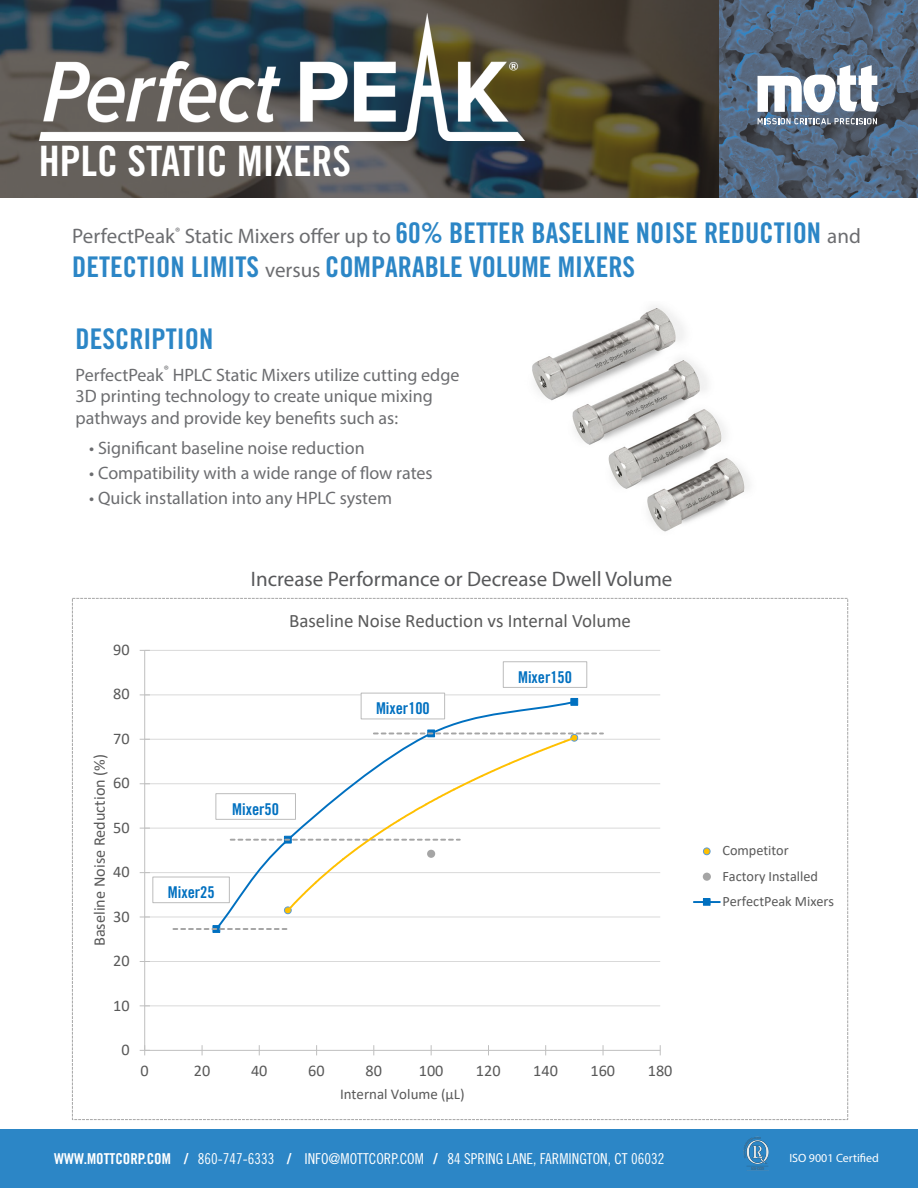
<style>
.page{position:relative;width:918px;height:1188px;background:#fff}
.page>*{position:absolute;margin:0;border:0;box-sizing:border-box;transform-origin:0 0}
.t1{font:42px "Trade Gothic LT Std Bd Cn 20";color:#fff}
.t2{font:28.5px "Trade Gothic LT Std Bd Cn 20";color:#2c86c6}
.t3{font:21px "Myriad Pro";color:#6c6d70}
.t4{font:21px "Myriad Pro";color:#57585a}
.t5{font:19.05px "Calibri";color:#595959}
.t6{font:18px/21.6px "Myriad Pro";color:#6c6d70}
.t7{font:16.2px "Calibri";letter-spacing:.005em;color:#595959}
.t8{font:16.2px "Trade Gothic LT Std Bd Cn 20";letter-spacing:-.005em;color:#0070c0}
.t9{font:15px "Trade Gothic LT Std Cn 18";color:#fff}
.t10{font:15px "Calibri";color:#595959}
.t11{font:14.25px/25.3px "Calibri";color:#595959}
.t12{font:12px "Myriad Pro";color:#fff}
.s1{font-family:"Trade Gothic LT Std Bd Cn 20";font-size:28.5px;color:#2c86c6}
.s2{font-family:"Myriad Pro";font-size:21px;color:#6c6d70}
.s3{font-family:"Trade Gothic LT Std Bd Cn 20"}
</style>
<div class="page">
<img style="left:718px;top:0;width:200px;height:197px">
<svg style="left:758px;top:65px;width:121px;height:47px"></svg>
<svg style="left:758px;top:118px;width:119px;height:6px"></svg>
<div style="left:0;top:1130px;width:918px;height:58px;background:#2c86c6"></div>
<svg style="left:0;top:0;width:718px;height:197px;background:#4d4b43"></svg>
<img style="left:39px;top:14px;width:487px;height:126px">
<img style="left:743px;top:1136px;width:26px;height:35px">
<hr style="left:145px;top:1005px;width:515px;height:1px;background:#d9d9d9">
<hr style="left:145px;top:961px;width:515px;height:1px;background:#d9d9d9">
<hr style="left:145px;top:916px;width:515px;height:1px;background:#d9d9d9">
<hr style="left:145px;top:872px;width:515px;height:1px;background:#d9d9d9">
<hr style="left:145px;top:828px;width:515px;height:1px;background:#d9d9d9">
<hr style="left:145px;top:783px;width:515px;height:1px;background:#d9d9d9">
<hr style="left:145px;top:739px;width:515px;height:1px;background:#d9d9d9">
<hr style="left:145px;top:694px;width:515px;height:1px;background:#d9d9d9">
<hr style="left:145px;top:650px;width:515px;height:1px;background:#d9d9d9">
<hr style="left:144px;top:650px;width:1px;height:400px;background:#bfbfbf">
<hr style="left:145px;top:1050px;width:515px;height:1px;background:#bfbfbf">
<svg style="left:140px;top:1045px;width:10px;height:10px"></svg>
<svg style="left:214px;top:700px;width:363px;height:232px"></svg>
<div style="left:213px;top:925px;width:7px;height:8px;background:#0070c0;border:1px solid #0070c0"></div>
<div style="left:427px;top:730px;width:8px;height:7px;border:1px solid #0070c0"></div>
<div style="left:571px;top:698px;width:7px;height:8px;background:#0070c0;border:1px solid #0070c0"></div>
<svg style="left:173px;top:928px;width:115px;height:2px"></svg>
<svg style="left:231px;top:733px;width:372px;height:180px"></svg>
<div style="left:703px;top:848px;width:7px;height:7px;background:#ffc000;border-radius:50%"></div>
<div style="left:703px;top:847px;width:8px;height:8px;border:1px solid #5b9bd5;border-radius:50%"></div>
<div style="left:703px;top:873px;width:8px;height:8px;background:#a5a5a5;border-radius:50%"></div>
<hr style="left:694px;top:901px;width:26px;height:2px;background:#0070c0">
<div style="left:703px;top:899px;width:7px;height:6px;background:#0070c0"></div>
<div style="left:703px;top:898px;width:7px;height:8px;border:1px solid #0070c0"></div>
<div style="left:361px;top:693px;width:84px;height:26px;background:#fff;border:1px solid #bcbcbc"></div>
<div style="left:215px;top:793px;width:81px;height:27px;background:#fff;border:1px solid #bcbcbc"></div>
<div style="left:152px;top:877px;width:78px;height:26px;background:#fff;border:1px solid #bcbcbc"></div>
<div style="left:503px;top:661px;width:84px;height:27px;background:#fff;border:1px solid #bcbcbc"></div>
<img style="left:532px;top:306px;width:218px;height:226px">
<p class="t1" style="left:39px;top:135px;width:314px">HPLC STATIC MIXERS</p>
<p class="t3" style="left:72px;top:223px;width:790px">PerfectPeak<sup>®</sup> Static Mixers offer up to <span class="s1">60% BETTER BASELINE NOISE REDUCTION</span> and</p>
<p class="t2" style="left:72px;top:250px;width:565px">DETECTION LIMITS <span class="s2">versus</span> COMPARABLE VOLUME MIXERS</p>
<p class="t2" style="left:76px;top:322px;width:139px">DESCRIPTION</p>
<p class="t6" style="left:76px;top:363px;width:385px">PerfectPeak<sup>®</sup> HPLC Static Mixers utilize cutting edge<br>3D printing technology to create unique mixing pathways and provide key benefits such as:</p>
<p class="t6" style="left:89px;top:437px;width:277px">• Significant baseline noise reduction</p>
<p class="t6" style="left:89px;top:462px;width:345px">• Compatibility with a wide range of flow rates</p>
<p class="t6" style="left:89px;top:486px;width:305px">• Quick installation into any HPLC system</p>
<p class="t4" style="left:251px;top:566px;width:423px">Increase Performance or Decrease Dwell Volume</p>
<p class="t7" style="left:113px;top:638px;width:18px">90</p>
<p class="t7" style="left:113px;top:683px;width:18px">80</p>
<p class="t7" style="left:113px;top:727px;width:18px">70</p>
<p class="t7" style="left:88px;top:946px;width:193px;rotate:-90deg">Baseline Noise Reduction (%)</p>
<p class="t7" style="left:113px;top:772px;width:18px">60</p>
<p class="t7" style="left:113px;top:816px;width:18px">50</p>
<p class="t7" style="left:113px;top:861px;width:18px">40</p>
<p class="t7" style="left:113px;top:905px;width:18px">30</p>
<p class="t7" style="left:113px;top:949px;width:18px">20</p>
<p class="t7" style="left:113px;top:994px;width:18px">10</p>
<p class="t5" style="left:289px;top:607px;width:343px">Baseline Noise Reduction vs Internal Volume</p>
<p class="t8" style="left:376px;top:699px;width:55px">Mixer100</p>
<p class="t8" style="left:518px;top:667px;width:55px">Mixer150</p>
<p class="t8" style="left:232px;top:799px;width:48px">Mixer50</p>
<p class="t8" style="left:168px;top:882px;width:48px">Mixer25</p>
<p class="t7" style="left:121px;top:1038px;width:10px">0</p>
<p class="t7" style="left:141px;top:1059px;width:10px">0</p>
<p class="t7" style="left:194px;top:1059px;width:18px">20</p>
<p class="t7" style="left:251px;top:1059px;width:18px">40</p>
<p class="t7" style="left:308px;top:1059px;width:18px">60</p>
<p class="t7" style="left:366px;top:1059px;width:18px">80</p>
<p class="t7" style="left:419px;top:1059px;width:26px">100</p>
<p class="t7" style="left:476px;top:1059px;width:26px">120</p>
<p class="t7" style="left:533px;top:1059px;width:26px">140</p>
<p class="t7" style="left:591px;top:1059px;width:26px">160</p>
<p class="t7" style="left:648px;top:1059px;width:26px">180</p>
<p class="t10" style="left:340px;top:1083px;width:126px">Internal Volume (µL)</p>
<p class="t11" style="left:722px;top:838px;width:113px">Competitor<br>Factory Installed<br>PerfectPeak Mixers</p>
<p class="t9" style="left:54px;top:1149px;width:612px"><span class="s3">WWW.MOTTCORP.COM /</span> 860-747-6333 <span class="s3">/</span> INFO@MOTTCORP.COM <span class="s3">/</span> 84 SPRING LANE, FARMINGTON, CT 06032</p>
<p class="t12" style="left:789px;top:1151px;width:91px">ISO 9001 Certified</p>
</div>
